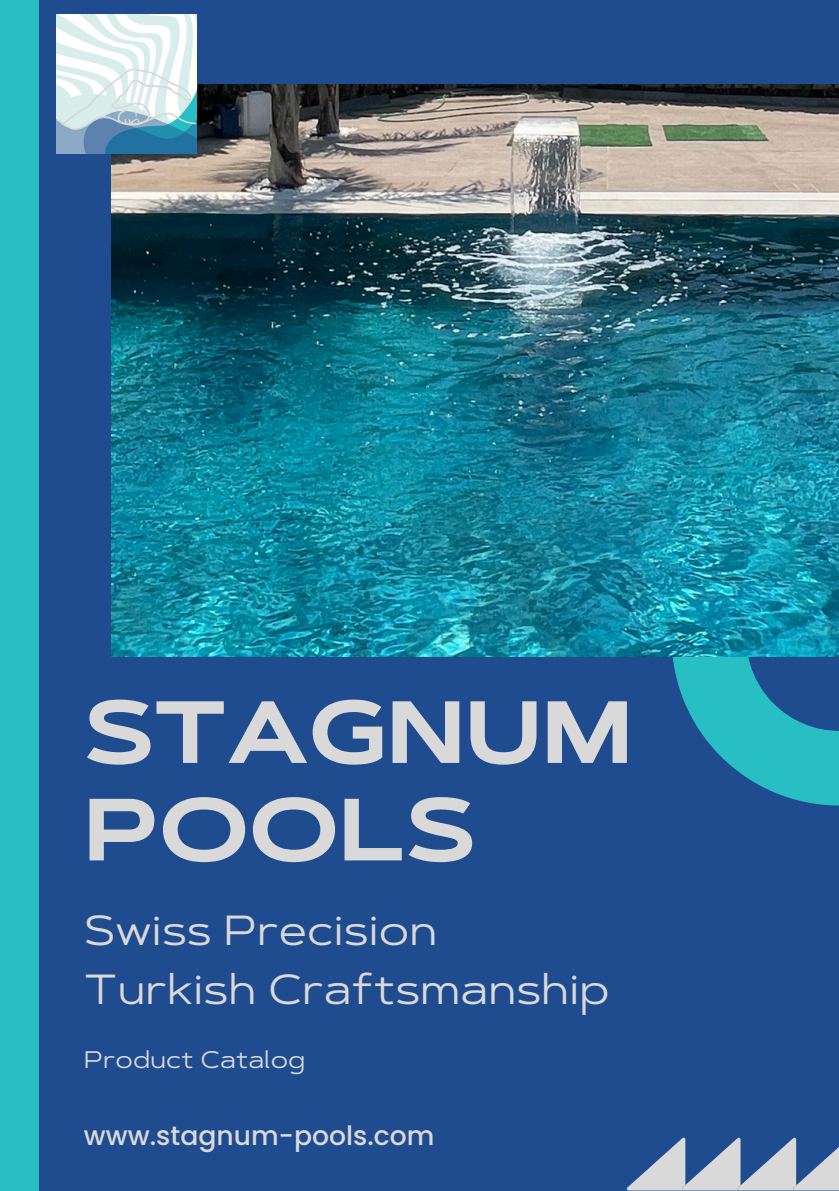
<style>
.page{position:relative;width:839px;height:1191px;background:#fff}
.page>*{position:absolute;margin:0;border:0;box-sizing:border-box;transform-origin:0 0}
.t1{font:700 88px/97.6px "Artegra Sans Ex";color:#d9d9d9}
.t2{font:42px/58.4px "Artegra Sans Ex";color:#d9d9d9}
.t3{font:500 26.6px "Poppins";color:#d9d9d9}
.t4{font:24px "Artegra Sans Ex";color:#d9d9d9}
</style>
<div class="page">
<div style="left:0;top:0;width:838px;height:1191px;background:#1f4b8f"></div>
<div style="left:0;top:0;width:39px;height:1191px;background:#27bec4"></div>
<svg style="left:672px;top:657px;width:166px;height:149px;fill:#27bec4"></svg>
<img style="left:111px;top:85px;width:727px;height:572px">
<svg style="left:627px;top:1138px;width:211px;height:52px"></svg>
<img style="left:57px;top:14px;width:139px;height:140px">
<p class="t1" style="left:84px;top:683px;width:550px">STAGNUM<br>POOLS</p>
<p class="t2" style="left:84px;top:901px;width:527px">Swiss Precision<br>Turkish Craftsmanship</p>
<h2 class="t4" style="left:84px;top:1045px;width:223px">Product Catalog</h2>
<h1 class="t3" style="left:84px;top:1117px;width:352px">www.stagnum-pools.com</h1>
</div>
